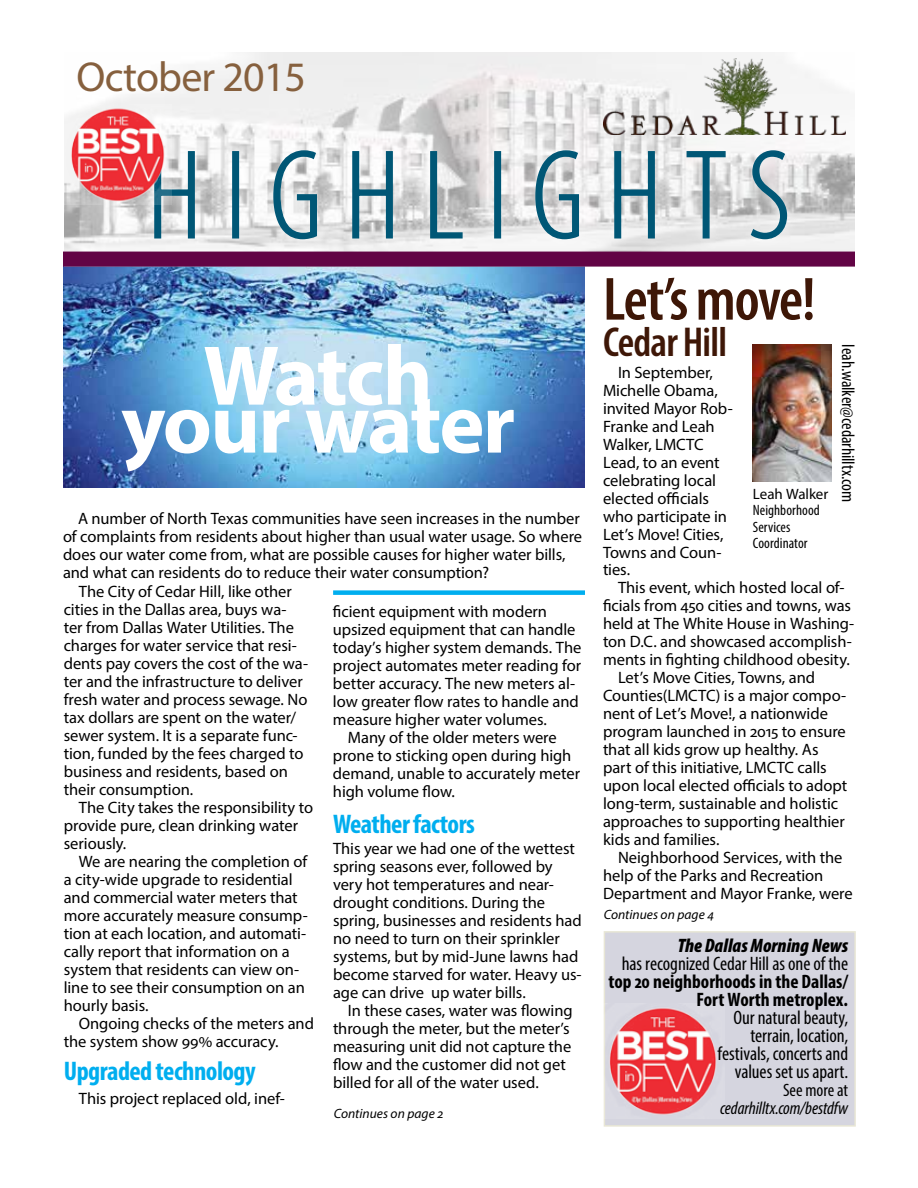
<style>
.page{position:relative;width:918px;height:1188px;background:#fff}
.page>*{position:absolute;margin:0;border:0;box-sizing:border-box;transform-origin:0 0}
.t1{font:700 85.5px "Myriad Pro";letter-spacing:-.025em;color:#fff}
.t2{font:600 condensed 61.5px "Myriad Pro";letter-spacing:-.03em;color:#3e1707}
.t3{font:42px "Myriad Pro";letter-spacing:-.02em;color:#86603e}
.t4{font:600 condensed 42px "Myriad Pro";letter-spacing:-.02em;color:#3e1707}
.t5{font:700 condensed 27px "Myriad Pro";letter-spacing:-.02em;color:#00aeef}
.t6{font:condensed 19.5px/18px "Myriad Pro";letter-spacing:-.005em;color:#000;text-align:right}
.t7{font:700 condensed 19.5px/18px "Myriad Pro";color:#000;text-align:right}
.t8{font:italic 900 condensed 19.5px "Myriad Pro";color:#000}
.t9{font:condensed 18px "Myriad Pro";letter-spacing:-.005em;color:#000}
.t10{font:italic condensed 18px "Myriad Pro";letter-spacing:-.005em;color:#000}
.t11{font:16.5px/18px "Myriad Pro";letter-spacing:-.005em;color:#000}
.t12{font:condensed 15px/16.5px "Myriad Pro";letter-spacing:.005em;color:#000}
.t13{font:15px "Myriad Pro";letter-spacing:-.005em;color:#000}
.t14{font:italic 13.5px "Myriad Pro";letter-spacing:.005em;color:#000}
</style>
<div class="page">
<img style="left:64px;top:267px;width:521px;height:221px">
<div style="left:604px;top:931px;width:252px;height:196px;background:#d5d5df;border:2px solid #e8e6d5"></div>
<img style="left:64px;top:52px;width:791px;height:200px">
<div style="left:142px;top:138px;width:657px;height:114px;background:#fff;opacity:.75"></div>
<svg style="left:153px;top:150px;width:635px;height:90px"></svg>
<img style="left:603px;top:59px;width:243px;height:75px">
<div style="left:63px;top:252px;width:792px;height:15px;background:#620445"></div>
<img style="left:753px;top:344px;width:79px;height:137px">
<img style="left:64px;top:105px;width:107px;height:100px">
<img style="left:603px;top:1003px;width:114px;height:115px">
<div style="left:333px;top:590px;width:252px;height:5px;background:#00aeef"></div>
<h3 class="t3" style="left:76px;top:51px;width:231px">October 2015</h3>
<h1 class="t1" style="left:203px;top:320px;width:231px">Watch</h1>
<h1 class="t1" style="left:121px;top:368px;width:396px">your water</h1>
<p class="t11" style="left:63px;top:509px;width:521px;text-indent:15px">A number of North Texas communities have seen increases in the number of complaints from residents about higher than usual water usage. So where does our water come from, what are possible causes for higher water bills, and what can residents do to reduce their water consumption?</p>
<p class="t11" style="left:64px;top:582px;width:246px;text-indent:15px">The City of Cedar Hill, like other cities in the Dallas area, buys wa&shy;ter from Dallas Water Utilities. The charges for water service that resi&shy;dents pay covers the cost of the wa&shy;ter and the infrastructure to deliver fresh water and process sewage. No tax dollars are spent on the water/ sewer system. It is a separate func&shy;tion, funded by the fees charged to business and residents, based on their consumption.</p>
<p class="t11" style="left:64px;top:798px;width:251px;text-indent:15px">The City takes the responsibility to provide pure, clean drinking water seriously.</p>
<p class="t11" style="left:64px;top:852px;width:246px;text-indent:15px">We are nearing the completion of a city-wide upgrade to residential and commercial water meters that more accurately measure consump&shy;tion at each location, and automati&shy;cally report that information on a system that residents can view on&shy;line to see their consumption on an hourly basis.</p>
<p class="t11" style="left:64px;top:1014px;width:252px;text-indent:15px">Ongoing checks of the meters and the system show 99% accuracy.</p>
<h3 class="t5" style="left:64px;top:1054px;width:193px">Upgraded technology</h3>
<p class="t11" style="left:79px;top:1089px;width:208px">This project replaced old, inef-</p>
<p class="t11" style="left:333px;top:602px;width:250px">ficient equipment with modern upsized equipment that can handle today’s higher system demands. The project automates meter reading for better accuracy. The new meters al&shy;low greater flow rates to handle and measure higher water volumes.</p>
<p class="t11" style="left:333px;top:728px;width:249px;text-indent:15px">Many of the older meters were prone to sticking open during high demand, unable to accurately meter high volume flow.</p>
<h3 class="t5" style="left:333px;top:807px;width:143px">Weather factors</h3>
<p class="t11" style="left:333px;top:839px;width:250px">This year we had one of the wettest spring seasons ever, followed by very hot temperatures and near&shy;drought conditions. During the spring, businesses and residents had no need to turn on their sprinkler systems, but by mid-June lawns had become starved for water. Heavy us&shy;age can drive up water bills.</p>
<p class="t11" style="left:333px;top:1001px;width:241px;text-indent:15px">In these cases, water was flowing through the meter, but the meter’s measuring unit did not capture the flow and the customer did not get billed for all of the water used.</p>
<p class="t14" style="left:334px;top:1105px;width:111px">Continues on page 2</p>
<h2 class="t2" style="left:603px;top:261px;width:214px">Let’s move!</h2>
<h3 class="t4" style="left:603px;top:316px;width:126px">Cedar Hill</h3>
<p class="t9" style="left:859px;top:344px;width:159px;rotate:90deg">leah.walker@cedarhilltx.com</p>
<p class="t11" style="left:603px;top:363px;width:131px;text-indent:15px">In September,<br>Michelle Obama, invited Mayor Rob-<br>Franke and Leah<br>Walker, LMCTC<br>Lead, to an event celebrating local elected officials who participate in<br>Let’s Move! Cities,<br>Towns and Coun&shy;ties.</p>
<p class="t11" style="left:618px;top:578px;width:228px">This event, which hosted local of-</p>
<p class="t11" style="left:603px;top:596px;width:250px">ficials from 450 cities and towns, was</p>
<p class="t11" style="left:603px;top:614px;width:253px">held at The White House in Washing-</p>
<p class="t11" style="left:603px;top:632px;width:250px">ton D.C. and showcased accomplish-</p>
<p class="t11" style="left:603px;top:650px;width:248px">ments in fighting childhood obesity.</p>
<p class="t11" style="left:618px;top:668px;width:199px">Let’s Move Cities, Towns, and</p>
<p class="t11" style="left:603px;top:686px;width:245px">Counties(LMCTC) is a major compo-</p>
<p class="t11" style="left:603px;top:704px;width:227px">nent of Let’s Move!, a nationwide</p>
<p class="t11" style="left:603px;top:722px;width:244px">program launched in 2015 to ensure</p>
<p class="t11" style="left:603px;top:740px;width:217px">that all kids grow up healthy. As</p>
<p class="t11" style="left:603px;top:758px;width:225px">part of this initiative, LMCTC calls</p>
<p class="t11" style="left:603px;top:776px;width:246px">upon local elected officials to adopt</p>
<p class="t11" style="left:603px;top:794px;width:237px">long-term, sustainable and holistic</p>
<p class="t11" style="left:603px;top:812px;width:243px">approaches to supporting healthier</p>
<p class="t11" style="left:603px;top:830px;width:118px">kids and families.</p>
<p class="t11" style="left:618px;top:848px;width:226px">Neighborhood Services, with the</p>
<p class="t11" style="left:603px;top:866px;width:222px">help of the Parks and Recreation</p>
<p class="t11" style="left:603px;top:884px;width:251px">Department and Mayor Franke, were</p>
<p class="t13" style="left:753px;top:485px;width:77px">Leah Walker</p>
<p class="t12" style="left:753px;top:502px;width:69px">Neighborhood<br>Services<br>Coordinator</p>
<p class="t14" style="left:604px;top:907px;width:112px">Continues on page 4</p>
<p class="t8" style="left:678px;top:933px;width:172px">The Dallas Morning News</p>
<p class="t6" style="left:622px;top:955px;width:228px">has recognized Cedar Hill as one of the</p>
<p class="t7" style="left:609px;top:973px;width:241px">top 20 neighborhoods in the Dallas/<br>Fort Worth metroplex.</p>
<p class="t6" style="left:718px;top:1009px;width:132px">Our natural beauty, terrain, location, festivals, concerts and values set us apart.</p>
<p class="t9" style="left:783px;top:1080px;width:67px">See more at</p>
<p class="t10" style="left:720px;top:1098px;width:130px">cedarhilltx.com/bestdfw</p>
</div>
